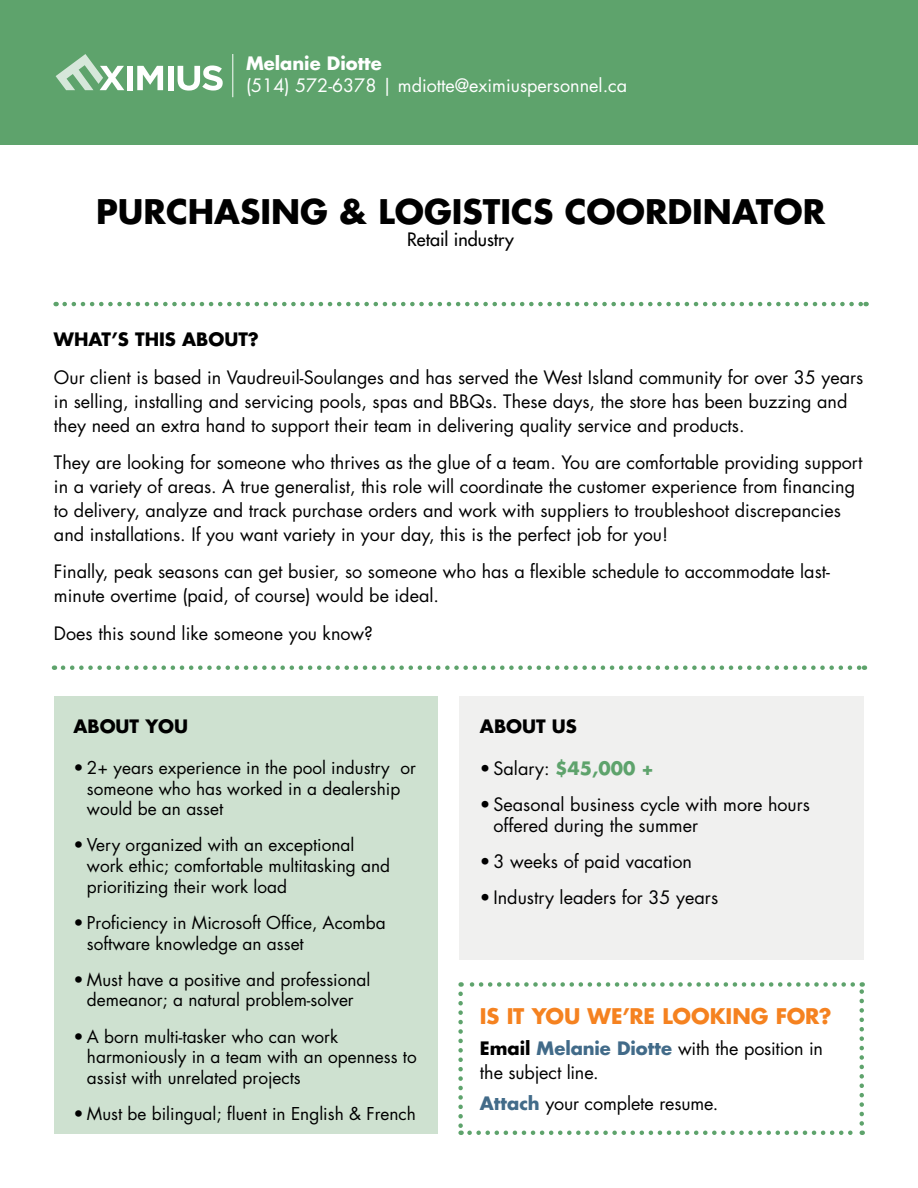
<style>
.page{position:relative;width:918px;height:1188px;background:#fff}
.page>*{position:absolute;margin:0;border:0;box-sizing:border-box;transform-origin:0 0}
.t1{font:700 33px "Futura Std";color:#000}
.t2{font:700 21px "Futura Std";color:#f58220}
.t3{font:18px/24px "Futura Std";color:#000}
.t4{font:18px "Futura Std";color:#fff}
.t5{font:700 18px "Futura Std";color:#000}
.t6{font:500 18px "Futura Std";color:#000}
.t7{font:700 18px "Futura Std";color:#fff}
.t8{font:17.25px/20.7px "Futura Std";color:#000}
.s1{font-weight:700;color:#5ea36c}
.s2{font-weight:700}
.s3{font-weight:700;color:#426b89}
</style>
<div class="page">
<div style="left:0;top:0;width:918px;height:145px;background:#5ea36c"></div>
<hr style="left:232px;top:54px;width:1px;height:43px;background:#fff">
<svg style="left:65px;top:302px;width:802px;height:4px"></svg>
<svg style="left:63px;top:665px;width:802px;height:5px"></svg>
<div style="left:54px;top:697px;width:383px;height:437px;background:#cee1d0"></div>
<div style="left:459px;top:697px;width:405px;height:263px;background:#f0f0ef"></div>
<svg style="left:458px;top:994px;width:5px;height:141px"></svg>
<svg style="left:470px;top:1131px;width:393px;height:4px"></svg>
<svg style="left:860px;top:982px;width:4px;height:142px"></svg>
<svg style="left:461px;top:982px;width:392px;height:5px"></svg>
<div style="left:127px;top:66px;width:6px;height:24px;background:#fff"></div>
<svg style="left:137px;top:66px;width:26px;height:24px"></svg>
<div style="left:168px;top:66px;width:5px;height:24px;background:#fff"></div>
<svg style="left:178px;top:65px;width:45px;height:26px"></svg>
<svg style="left:56px;top:54px;width:68px;height:36px"></svg>
<p class="t7" style="left:246px;top:51px;width:137px">Melanie Diotte</p>
<p class="t4" style="left:246px;top:74px;width:383px">(514) 572-6378 | mdiotte@eximiuspersonnel.ca</p>
<h1 class="t1" style="left:96px;top:190px;width:731px">PURCHASING &amp; LOGISTICS COORDINATOR</h1>
<p class="t6" style="left:407px;top:228px;width:108px">Retail industry</p>
<p class="t5" style="left:54px;top:327px;width:206px">WHAT’S THIS ABOUT?</p>
<p class="t3" style="left:54px;top:365px;width:811px">Our client is based in Vaudreuil-Soulanges and has served the West Island community for over 35 years in selling, installing and servicing pools, spas and BBQs. These days, the store has been buzzing and they need an extra hand to support their team in delivering quality service and products.</p>
<p class="t3" style="left:54px;top:451px;width:810px">They are looking for someone who thrives as the glue of a team. You are comfortable providing support in a variety of areas. A true generalist, this role will coordinate the customer experience from financing to delivery, analyze and track purchase orders and work with suppliers to troubleshoot discrepancies and installations. If you want variety in your day, this is the perfect job for you!</p>
<p class="t3" style="left:54px;top:560px;width:777px">Finally, peak seasons can get busier, so someone who has a flexible schedule to accommodate last&shy;minute overtime (paid, of course) would be ideal.</p>
<p class="t3" style="left:54px;top:622px;width:321px">Does this sound like someone you know?</p>
<p class="t5" style="left:73px;top:714px;width:116px">ABOUT YOU</p>
<p class="t8" style="left:87px;top:758px;width:330px;text-indent:-14px">• 2+ years experience in the pool industry or someone who has worked in a dealership would be an asset</p>
<p class="t8" style="left:87px;top:835px;width:305px;text-indent:-14px">• Very organized with an exceptional work ethic; comfortable multitasking and prioritizing their work load</p>
<p class="t8" style="left:87px;top:912px;width:300px;text-indent:-14px">• Proficiency in Microsoft Office, Acomba software knowledge an asset</p>
<p class="t8" style="left:73px;top:969px;width:299px;text-align:center">• Must have a positive and professional demeanor; a natural problem-solver</p>
<p class="t8" style="left:87px;top:1026px;width:331px;text-indent:-14px">• A born multi-tasker who can work harmoniously in a team with an openness to assist with unrelated projects</p>
<p class="t8" style="left:73px;top:1104px;width:344px">• Must be bilingual; fluent in English &amp; French</p>
<p class="t5" style="left:480px;top:714px;width:99px">ABOUT US</p>
<p class="t3" style="left:480px;top:756px;width:176px">• Salary: <span class="s1">$45,000 +</span></p>
<p class="t3" style="left:493px;top:794px;width:318px;line-height:21.6px;text-indent:-14px">• Seasonal business cycle with more hours offered during the summer</p>
<p class="t3" style="left:480px;top:850px;width:214px">• 3 weeks of paid vacation</p>
<p class="t3" style="left:480px;top:886px;width:240px">• Industry leaders for 35 years</p>
<p class="t2" style="left:480px;top:1002px;width:353px">IS IT YOU WE’RE LOOKING FOR?</p>
<p class="t3" style="left:480px;top:1037px;width:345px"><span class="s2">Email</span> <span class="s3">Melanie Diotte</span> with the position in the subject line.</p>
<p class="t3" style="left:480px;top:1091px;width:240px"><span class="s3">Attach</span> your complete resume.</p>
</div>
